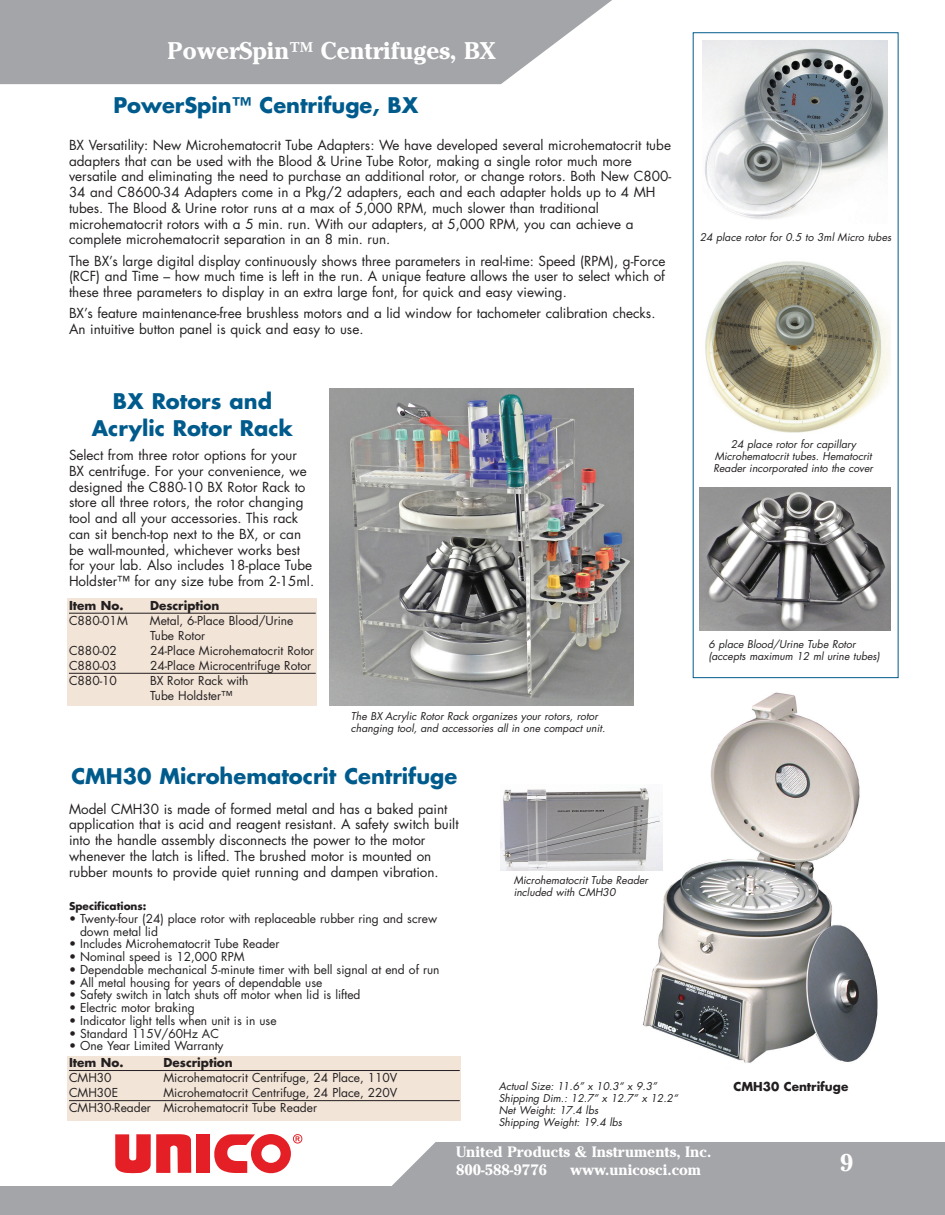
<style>
.page{position:relative;width:945px;height:1215px;background:#fff}
.page>*{position:absolute;margin:0;border:0;box-sizing:border-box;transform-origin:0 0}
.t1{font:700 24px "Cheltenham";color:#fff}
.t2{font:700 21px/27.3px "Futura";color:#005b8d;text-align:center}
.t3{font:700 15px/18px "Cheltenham";color:#fff}
.t4{font:13.5px/15.8px "Futura";color:#231f20}
.t5{font:12px/15px "Futura";color:#231f20}
.t6{font:700 12px "Futura";color:#231f20}
.t7{font:italic 10.5px/12px "Futura";color:#231f20}
.t8{font:700 10.5px "Futura";color:#231f20}
</style>
<div class="page">
<svg style="left:0;top:0;width:612px;height:84px;background:#abacb0"></svg>
<div style="left:0;top:1142px;width:945px;height:73px;background:#a4a5a9"></div>
<div style="left:0;top:1128px;width:392px;height:58px;background:#fff"></div>
<svg style="left:115px;top:1134px;width:76px;height:39px"></svg>
<div style="left:196px;top:1134px;width:14px;height:39px;background:#e41f25"></div>
<svg style="left:214px;top:1134px;width:88px;height:39px"></svg>
<svg style="left:343px;top:1120px;width:97px;height:66px"></svg>
<img style="left:702px;top:40px;width:185px;height:180px">
<img style="left:705px;top:261px;width:186px;height:172px">
<img style="left:700px;top:487px;width:191px;height:143px">
<div style="left:68px;top:1056px;width:393px;height:64px;background:#f2e4d7"></div>
<hr style="left:69px;top:1070px;width:391px;height:1px;background:#231f20">
<hr style="left:69px;top:1100px;width:391px;height:1px;background:#231f20">
<img style="left:643px;top:692px;width:235px;height:371px">
<img style="left:329px;top:389px;width:305px;height:317px">
<div style="left:68px;top:598px;width:249px;height:108px;background:#f2e4d7"></div>
<hr style="left:69px;top:613px;width:247px;height:1px;background:#231f20">
<hr style="left:69px;top:673px;width:247px;height:1px;background:#231f20">
<img style="left:501px;top:784px;width:162px;height:87px">
<h1 class="t1" style="left:168px;top:42px;width:330px">PowerSpin™ Centrifuges, BX</h1>
<h2 class="t2" style="left:113px;top:94px;width:306px">PowerSpin™ Centrifuge, BX</h2>
<p class="t4" style="left:69px;top:138px;width:604px">BX Versatility: New Microhematocrit Tube Adapters: We have developed several microhematocrit tube adapters that can be used with the Blood &amp; Urine Tube Rotor, making a single rotor much more versatile and eliminating the need to purchase an additional rotor, or change rotors. Both New C800- 34 and C8600-34 Adapters come in a Pkg/2 adapters, each and each adapter holds up to 4 MH tubes. The Blood &amp; Urine rotor runs at a max of 5,000 RPM, much slower than traditional microhematocrit rotors with a 5 min. run. With our adapters, at 5,000 RPM, you can achieve a complete microhematocrit separation in an 8 min. run.</p>
<p class="t4" style="left:69px;top:254px;width:598px;text-align:justify">The BX’s large digital display continuously shows three parameters in real-time: Speed (RPM), g-Force (RCF) and Time – how much time is left in the run. A unique feature allows the user to select which of these three parameters to display in an extra large font, for quick and easy viewing.</p>
<p class="t4" style="left:69px;top:307px;width:588px">BX’s feature maintenance-free brushless motors and a lid window for tachometer calibration checks.<br>An intuitive button panel is quick and easy to use.</p>
<h2 class="t2" style="left:92px;top:389px;width:203px">BX Rotors and<br>Acrylic Rotor Rack</h2>
<p class="t4" style="left:69px;top:449px;width:247px">Select from three rotor options for your BX centrifuge. For your convenience, we designed the C880-10 BX Rotor Rack to store all three rotors, the rotor changing tool and all your accessories. This rack can sit bench-top next to the BX, or can be wall-mounted, whichever works best for your lab. Also includes 18-place Tube Holdster™ for any size tube from 2-15ml.</p>
<p class="t6" style="left:69px;top:600px;width:56px">Item No.</p>
<p class="t6" style="left:150px;top:600px;width:71px">Description</p>
<p class="t5" style="left:69px;top:614px;width:60px">C880-01M</p>
<p class="t5" style="left:150px;top:614px;width:145px">Metal, 6-Place Blood/Urine<br>Tube Rotor</p>
<p class="t5" style="left:69px;top:644px;width:50px">C880-02</p>
<p class="t5" style="left:150px;top:644px;width:166px">24-Place Microhematocrit Rotor</p>
<p class="t5" style="left:69px;top:659px;width:50px">C880-03</p>
<p class="t5" style="left:150px;top:659px;width:163px">24-Place Microcentrifuge Rotor</p>
<p class="t5" style="left:69px;top:674px;width:50px">C880-10</p>
<p class="t5" style="left:150px;top:674px;width:100px">BX Rotor Rack with<br>Tube Holdster™</p>
<p class="t7" style="left:351px;top:711px;width:256px">The BX Acrylic Rotor Rack organizes your rotors, rotor changing tool, and accessories all in one compact unit.</p>
<h2 class="t2" style="left:71px;top:764px;width:387px">CMH30 Microhematocrit Centrifuge</h2>
<p class="t4" style="left:69px;top:802px;width:391px">Model CMH30 is made of formed metal and has a baked paint application that is acid and reagent resistant. A safety switch built into the handle assembly disconnects the power to the motor whenever the latch is lifted. The brushed motor is mounted on rubber mounts to provide quiet running and dampen vibration.</p>
<p class="t8" style="left:69px;top:901px;width:79px">Specifications:</p>
<p class="t5" style="left:80px;top:913px;width:359px;line-height:12.8px;text-indent:-11px">• Twenty-four (24) place rotor with replaceable rubber ring and screw down metal lid</p>
<p class="t5" style="left:69px;top:937px;width:212px">• Includes Microhematocrit Tube Reader</p>
<p class="t5" style="left:69px;top:950px;width:177px">• Nominal speed is 12,000 RPM</p>
<p class="t5" style="left:69px;top:963px;width:372px">• Dependable mechanical 5-minute timer with bell signal at end of run</p>
<p class="t5" style="left:69px;top:976px;width:255px">• All metal housing for years of dependable use</p>
<p class="t5" style="left:69px;top:988px;width:293px">• Safety switch in latch shuts off motor when lid is lifted</p>
<p class="t5" style="left:69px;top:1001px;width:127px">• Electric motor braking</p>
<p class="t5" style="left:69px;top:1014px;width:209px">• Indicator light tells when unit is in use</p>
<p class="t5" style="left:69px;top:1027px;width:151px">• Standard 115V/60Hz AC</p>
<p class="t5" style="left:69px;top:1039px;width:156px">• One Year Limited Warranty</p>
<p class="t7" style="left:514px;top:875px;width:136px">Microhematocrit Tube Reader included with CMH30</p>
<p class="t7" style="left:700px;top:232px;width:193px">24 place rotor for 0.5 to 3ml Micro tubes</p>
<p class="t7" style="left:713px;top:439px;width:161px;text-align:center">24 place rotor for capillary<br>Microhematocrit tubes. Hematocrit<br>Reader incorporated into the cover</p>
<p class="t7" style="left:709px;top:639px;width:173px">6 place Blood/Urine Tube Rotor (accepts maximum 12 ml urine tubes)</p>
<p class="t6" style="left:69px;top:1057px;width:56px">Item No.</p>
<p class="t6" style="left:164px;top:1057px;width:71px">Description</p>
<p class="t5" style="left:69px;top:1071px;width:44px">CMH30</p>
<p class="t5" style="left:164px;top:1071px;width:235px">Microhematocrit Centrifuge, 24 Place, 110V</p>
<p class="t5" style="left:69px;top:1086px;width:51px">CMH30E</p>
<p class="t5" style="left:69px;top:1086px;width:330px;text-indent:94px">Microhematocrit Centrifuge, 24 Place, 220V<br>CMH30-Reader Microhematocrit Tube Reader</p>
<p class="t6" style="left:733px;top:1081px;width:116px">CMH30 Centrifuge</p>
<p class="t7" style="left:499px;top:1081px;width:181px">Actual Size: 11.6” x 10.3“ x 9.3”<br>Shipping Dim.: 12.7” x 12.7” x 12.2“<br>Net Weight: 17.4 lbs<br>Shipping Weight: 19.4 lbs</p>
<p class="t3" style="left:456px;top:1144px;width:257px">United Products &amp; Instruments, Inc.<br>800-588-9776</p>
<p class="t3" style="left:570px;top:1162px;width:132px">www.unicosci.com</p>
<h1 class="t1" style="left:840px;top:1153px;width:15px">9</h1>
</div>
